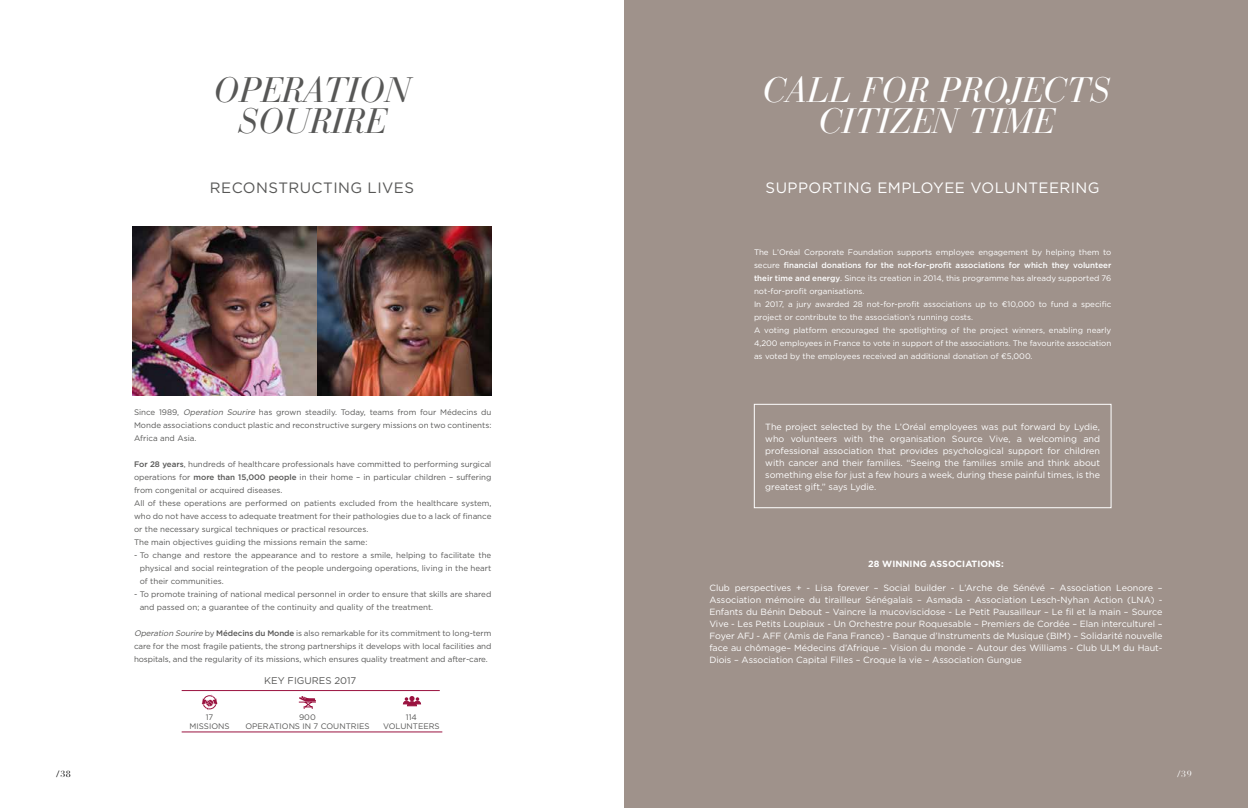
<style>
.page{position:relative;width:1248px;height:808px;background:#fff}
.page>*{position:absolute;margin:0;border:0;box-sizing:border-box;transform-origin:0 0}
.t1{font:italic 35.1px/31.1px "Bauer Bodoni";letter-spacing:.01em;color:#fff;text-align:center}
.t2{font:italic 35.1px/31.1px "Bauer Bodoni";letter-spacing:.01em;color:#575756;text-align:center}
.t3{font:15px "Gotham";letter-spacing:.03em;color:#fff}
.t4{font:15px "Gotham";letter-spacing:.03em;color:#575756}
.t5{font:9.7px "Gotham";color:#575756}
.t6{font:9px/12px "Gotham";color:#fff;text-align:justify}
.t7{font:700 9px "Gotham";color:#fff}
.t8{font:9px "Bauer Bodoni";color:#000}
.t9{font:9px "Bauer Bodoni";color:#fff}
.t10{font:8px/13px "Gotham";color:#575756;text-align:justify}
.t11{font:8px/13px "Gotham";color:#fff}
.s1{font-style:italic}
.s2{font-weight:500}
</style>
<div class="page">
<div style="left:624px;top:0;width:623px;height:808px;background:#9f928b"></div>
<div style="left:754px;top:404px;width:357px;height:104px;border:1px solid #fff"></div>
<hr style="left:182px;top:732px;width:260px;height:1px;background:#9a123f">
<svg style="left:403px;top:696px;width:18px;height:10px"></svg>
<hr style="left:182px;top:690px;width:258px;height:1px;background:#9a123f">
<svg style="left:298px;top:696px;width:18px;height:13px"></svg>
<svg style="left:202px;top:694px;width:15px;height:16px"></svg>
<img style="left:133px;top:226px;width:358px;height:169px">
<h1 class="t2" style="left:214px;top:75px;width:198px">OPERATION<br>SOURIRE</h1>
<h1 class="t1" style="left:762px;top:75px;width:349px">CALL FOR PROJECTS<br>CITIZEN TIME</h1>
<h2 class="t4" style="left:210px;top:178px;width:205px">RECONSTRUCTING LIVES</h2>
<h2 class="t3" style="left:765px;top:178px;width:335px">SUPPORTING EMPLOYEE VOLUNTEERING</h2>
<p class="t10" style="left:134px;top:406px;width:359px">Since 1989, <span class="s1">Operation Sourire</span> has grown steadily. Today, teams from four Médecins du Monde associations conduct plastic and reconstructive surgery missions on two continents:<br>Africa and Asia.</p>
<p class="t10" style="left:134px;top:458px;width:359px;text-align:left"><span class="s2">For 28 years</span>, hundreds of healthcare professionals have committed to performing surgical operations for <span class="s2">more than 15,000 people</span> in their home – in particular children – suffering from congenital or acquired diseases.<br>All of these operations are performed on patients excluded from the healthcare system, who do not have access to adequate treatment for their pathologies due to a lack of finance or the necessary surgical techniques or practical resources.<br>The main objectives guiding the missions remain the same:</p>
<p class="t10" style="left:140px;top:549px;width:353px;text-indent:-6px">- To change and restore the appearance and to restore a smile, helping to facilitate the physical and social reintegration of the people undergoing operations, living in the heart of their communities.</p>
<p class="t10" style="left:140px;top:588px;width:353px;text-indent:-6px">- To promote training of national medical personnel in order to ensure that skills are shared and passed on; a guarantee of the continuity and quality of the treatment.</p>
<p class="t10" style="left:134px;top:627px;width:359px"><span class="s1">Operation Sourire</span> by <span class="s2">Médecins du Monde</span> is also remarkable for its commitment to long-term care for the most fragile patients, the strong partnerships it develops with local facilities and hospitals, and the regularity of its missions, which ensures quality treatment and after-care.</p>
<p class="t10" style="left:189px;top:713px;width:41px;line-height:8.1px;text-align:center">17<br>MISSIONS</p>
<p class="t5" style="left:264px;top:675px;width:94px">KEY FIGURES 2017</p>
<p class="t10" style="left:245px;top:713px;width:125px;line-height:8.1px;text-align:center">900<br>OPERATIONS IN 7 COUNTRIES</p>
<p class="t10" style="left:383px;top:713px;width:58px;line-height:8.1px;text-align:center">114<br>VOLUNTEERS</p>
<p class="t11" style="left:754px;top:246px;width:359px">The L’Oréal Corporate Foundation supports employee engagement by helping them to secure <span class="s2">financial donations for the not-for-profit associations for which they volunteer their time and energy</span>. Since its creation in 2014, this programme has already supported 76 not-for-profit organisations.<br>In 2017, a jury awarded 28 not-for-profit associations up to €10,000 to fund a specific project or contribute to the association’s running costs.<br>A voting platform encouraged the spotlighting of the project winners, enabling nearly 4,200 employees in France to vote in support of the associations. The favourite association as voted by the employees received an additional donation of €5,000.</p>
<p class="t6" style="left:765px;top:420px;width:336px">The project selected by the L’Oréal employees was put forward by Lydie, who volunteers with the organisation Source Vive, a welcoming and professional association that provides psychological support for children with cancer and their families. “Seeing the families smile and think about something else for just a few hours a week, during these painful times, is the greatest gift,” says Lydie.</p>
<p class="t7" style="left:868px;top:558px;width:137px">28 WINNING ASSOCIATIONS:</p>
<p class="t6" style="left:709px;top:582px;width:454px">Club perspectives + - Lisa forever – Social builder - L’Arche de Sénévé – Association Leonore – Association mémoire du tirailleur Sénégalais – Asmada - Association Lesch-Nyhan Action (LNA) - Enfants du Bénin Debout – Vaincre la mucoviscidose - Le Petit Pausailleur – Le fil et la main – Source Vive - Les Petits Loupiaux - Un Orchestre pour Roquesable – Premiers de Cordée – Elan interculturel – Foyer AFJ - AFF (Amis de Fana France) - Banque d’Instruments de Musique (BIM) – Solidarité nouvelle face au chômage– Médecins d’Afrique – Vision du monde – Autour des Williams - Club ULM du Haut-Diois – Association Capital Filles – Croque la vie – Association Gungue</p>
<p class="t8" style="left:56px;top:768px;width:16px">/38</p>
<p class="t9" style="left:1176px;top:768px;width:16px">/39</p>
</div>
